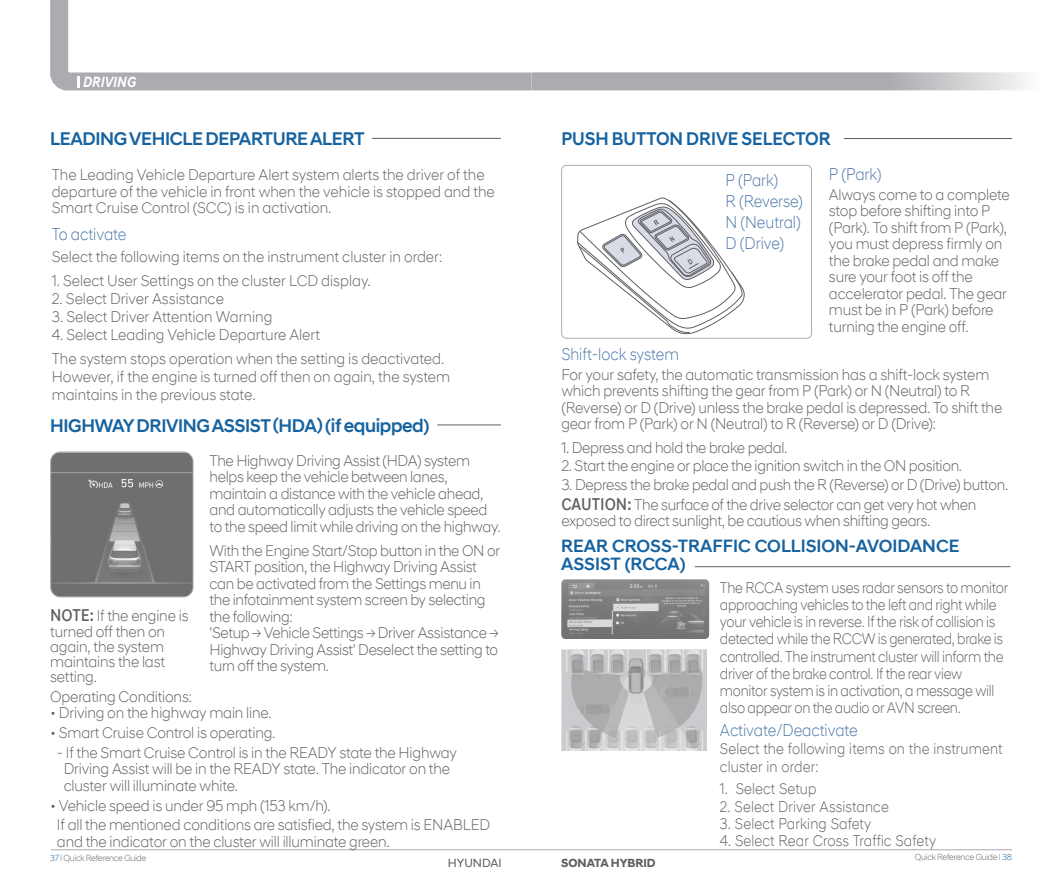
<style>
.page{position:relative;width:1063px;height:893px;background:#fff}
.page>*{position:absolute;margin:0;border:0;box-sizing:border-box;transform-origin:0 0}
.Section_Title{font:500 18.75px "Hyundai Sans Head";letter-spacing:-.02em;color:#1763a0}
.Ã{font:500 18.75px "Hyundai Sans Head";color:#1763a0;scale:.95 1}
.t1{font:500 18px "Hyundai Sans Head Office";color:#1763a0}
.ƒ_º___ªøÎ{font:300 17.25px "Hyundai Sans Head Office";color:#4b75a8;scale:.9 1}
.캡션_내용{font:300 15.75px/16.5px "Hyundai Sans Head Office";letter-spacing:-.01em;color:#5f5f62;scale:.95 1}
.ƒ_º___Î{font:300 15.75px/17.2px "Hyundai Sans Head Office";letter-spacing:-.02em;color:#5f5f62;scale:.9 1}
.Body{font:300 15.75px/17.2px "Hyundai Sans Head Office";letter-spacing:.01em;color:#5f5f62;scale:.9 1}
.t2{font:italic 700 15px "Hyundai Sans Text Office";color:#fff;scale:.9 1}
.t3{font:700 12px "Hyundai Sans Head";color:#5f5f62}
.t4{font:12px "Hyundai Sans Head Office";color:#5f5f62}
.t5{font:300 9px "Hyundai Sans Head Office";letter-spacing:-.025em;color:#5f5f62;scale:.95 1}
.s1{font-family:"Hyundai Sans Text Office";font-weight:500;font-size:17.25px}
.s2{color:#1763a0}
</style>
<div class="page">
<svg style="left:50px;top:0;width:463px;height:91px"></svg>
<svg style="left:77px;top:76px;width:3px;height:12px"></svg>
<hr style="left:51px;top:849px;width:961px;height:1px;background:#abacb0">
<svg style="left:513px;top:72px;width:513px;height:19px"></svg>
<img style="left:52px;top:453px;width:141px;height:144px">
<div style="left:50px;top:451px;width:143px;height:146px;border:1px solid #abacb0;border-radius:10px"></div>
<hr style="left:50px;top:138px;width:451px;height:1px;background:#5f5f62">
<div style="left:50px;top:136px;width:322px;height:5px;background:#fff"></div>
<hr style="left:50px;top:425px;width:451px;height:1px;background:#5f5f62">
<hr style="left:50px;top:423px;width:387px;height:4px;background:#fff">
<hr style="left:844px;top:138px;width:168px;height:1px;background:#5f5f62">
<svg style="left:577px;top:197px;width:168px;height:138px"></svg>
<div style="left:561px;top:165px;width:251px;height:174px;border:1px solid #abacb0;border-radius:5px"></div>
<img style="left:561px;top:649px;width:146px;height:101px">
<hr style="left:695px;top:566px;width:315px;height:1px;background:#5f5f62">
<img style="left:561px;top:579px;width:148px;height:60px">
<p class="t2" style="left:83px;top:73px;width:61px">DRIVING</p>
<p class="Section_Title" style="left:50px;top:128px;width:316px">LEADING VEHICLE DEPARTURE ALERT</p>
<p class="캡션_내용" style="left:52px;top:166px;width:468px">The Leading Vehicle Departure Alert system alerts the driver of the departure of the vehicle in front when the vehicle is stopped and the<br>Smart Cruise Control (SCC) is in activation.</p>
<p class="ƒ_º___ªøÎ" style="left:52px;top:224px;width:85px">To activate</p>
<p class="캡션_내용" style="left:52px;top:249px;width:413px">Select the following items on the instrument cluster in order:</p>
<p class="캡션_내용" style="left:52px;top:273px;width:337px">1. Select User Settings on the cluster LCD display.</p>
<p class="캡션_내용" style="left:52px;top:291px;width:183px">2. Select Driver Assistance</p>
<p class="캡션_내용" style="left:52px;top:309px;width:234px">3. Select Driver Attention Warning</p>
<p class="캡션_내용" style="left:52px;top:327px;width:284px">4. Select Leading Vehicle Departure Alert</p>
<p class="캡션_내용" style="left:52px;top:350px;width:421px;line-height:18px">The system stops operation when the setting is deactivated.<br>However, if the engine is turned off then on again, the system maintains in the previous state.</p>
<p class="Section_Title" style="left:50px;top:414px;width:381px">HIGHWAY DRIVING ASSIST (HDA) (if equipped)</p>
<p class="캡션_내용" style="left:210px;top:452px;width:308px">The Highway Driving Assist (HDA) system helps keep the vehicle between lanes, maintain a distance with the vehicle ahead, and automatically adjusts the vehicle speed to the speed limit while driving on the highway.</p>
<p class="캡션_내용" style="left:210px;top:542px;width:307px">With the Engine Start/Stop button in the ON or START position, the Highway Driving Assist can be activated from the Settings menu in the infotainment system screen by selecting the following:</p>
<p class="캡션_내용" style="left:210px;top:624px;width:306px;text-align:justify">'Setup → Vehicle Settings → Driver Assistance → Highway Driving Assist' Deselect the setting to turn off the system.</p>
<p class="캡션_내용" style="left:50px;top:608px;width:147px;line-height:15.3px"><span class="s1">NOTE:</span> If the engine is turned off then on again, the system maintains the last setting.</p>
<p class="캡션_내용" style="left:50px;top:688px;width:151px">Operating Conditions:</p>
<p class="캡션_내용" style="left:50px;top:704px;width:235px">• Driving on the highway main line.</p>
<p class="캡션_내용" style="left:50px;top:724px;width:239px">• Smart Cruise Control is operating.</p>
<p class="캡션_내용" style="left:64px;top:744px;width:415px;text-indent:-7px">- If the Smart Cruise Control is in the READY state the Highway<br>Driving Assist will be in the READY state. The indicator on the cluster will illuminate white.</p>
<p class="캡션_내용" style="left:50px;top:797px;width:297px">• Vehicle speed is under 95 mph (153 km/h).</p>
<p class="캡션_내용" style="left:57px;top:816px;width:458px">If all the mentioned conditions are satisfied, the system is ENABLED and the indicator on the cluster will illuminate green.</p>
<p class="Ã" style="left:561px;top:128px;width:285px">PUSH BUTTON DRIVE SELECTOR</p>
<p class="ƒ_º___ªøÎ" style="left:726px;top:170px;width:60px">P (Park)</p>
<p class="ƒ_º___ªøÎ" style="left:726px;top:191px;width:87px">R (Reverse)</p>
<p class="ƒ_º___ªøÎ" style="left:726px;top:212px;width:85px">N (Neutral)</p>
<p class="ƒ_º___ªøÎ" style="left:726px;top:233px;width:66px">D (Drive)</p>
<p class="ƒ_º___ªøÎ" style="left:829px;top:163px;width:60px">P (Park)</p>
<p class="캡션_내용" style="left:829px;top:186px;width:192px">Always come to a complete stop before shifting into P (Park). To shift from P (Park), you must depress firmly on the brake pedal and make sure your foot is off the accelerator pedal. The gear must be in P (Park) before turning the engine off.</p>
<p class="ƒ_º___ªøÎ" style="left:561px;top:344px;width:132px">Shift-lock system</p>
<p class="캡션_내용" style="left:561px;top:366px;width:466px">For your safety, the automatic transmission has a shift-lock system which prevents shifting the gear from P (Park) or N (Neutral) to R (Reverse) or D (Drive) unless the brake pedal is depressed. To shift the gear from P (Park) or N (Neutral) to R (Reverse) or D (Drive):</p>
<p class="캡션_내용" style="left:561px;top:439px;width:240px">1. Depress and hold the brake pedal.</p>
<p class="캡션_내용" style="left:561px;top:458px;width:423px">2. Start the engine or place the ignition switch in the ON position.</p>
<p class="캡션_내용" style="left:561px;top:476px;width:472px">3. Depress the brake pedal and push the R (Reverse) or D (Drive) button.</p>
<p class="캡션_내용" style="left:561px;top:497px;width:438px;line-height:16px"><span class="s1">CAUTION:</span> The surface of the drive selector can get very hot when exposed to direct sunlight, be cautious when shifting gears.</p>
<p class="t1" style="left:561px;top:535px;width:400px">REAR CROSS-TRAFFIC COLLISION-AVOIDANCE</p>
<p class="t1" style="left:561px;top:553px;width:126px">ASSIST (RCCA)</p>
<p class="ƒ_º___Î" style="left:720px;top:578px;width:322px">The RCCA system uses radar sensors to monitor approaching vehicles to the left and right while your vehicle is in reverse. If the risk of collision is detected while the RCCW is generated, brake is controlled. The instrument cluster will inform the driver of the brake control. If the rear view monitor system is in activation, a message will also appear on the audio or AVN screen.</p>
<p class="ƒ_º___ªøÎ" style="left:720px;top:720px;width:155px">Activate/Deactivate</p>
<p class="Body" style="left:720px;top:740px;width:316px">Select the following items on the instrument cluster in order:</p>
<p class="Body" style="left:720px;top:780px;width:109px">1. Select Setup</p>
<p class="Body" style="left:720px;top:797px;width:189px">2. Select Driver Assistance</p>
<p class="Body" style="left:720px;top:815px;width:170px">3. Select Parking Safety</p>
<p class="Body" style="left:720px;top:832px;width:242px">4. Select Rear Cross Traffic Safety</p>
<p class="t5" style="left:50px;top:853px;width:103px"><span class="s2">37</span> I Quick Reference Guide</p>
<p class="t5" style="left:915px;top:852px;width:104px">Quick Reference Guide I <span class="s2">38</span></p>
<p class="t4" style="left:448px;top:856px;width:55px">HYUNDAI</p>
<p class="t3" style="left:561px;top:856px;width:96px">SONATA HYBRID</p>
</div>
